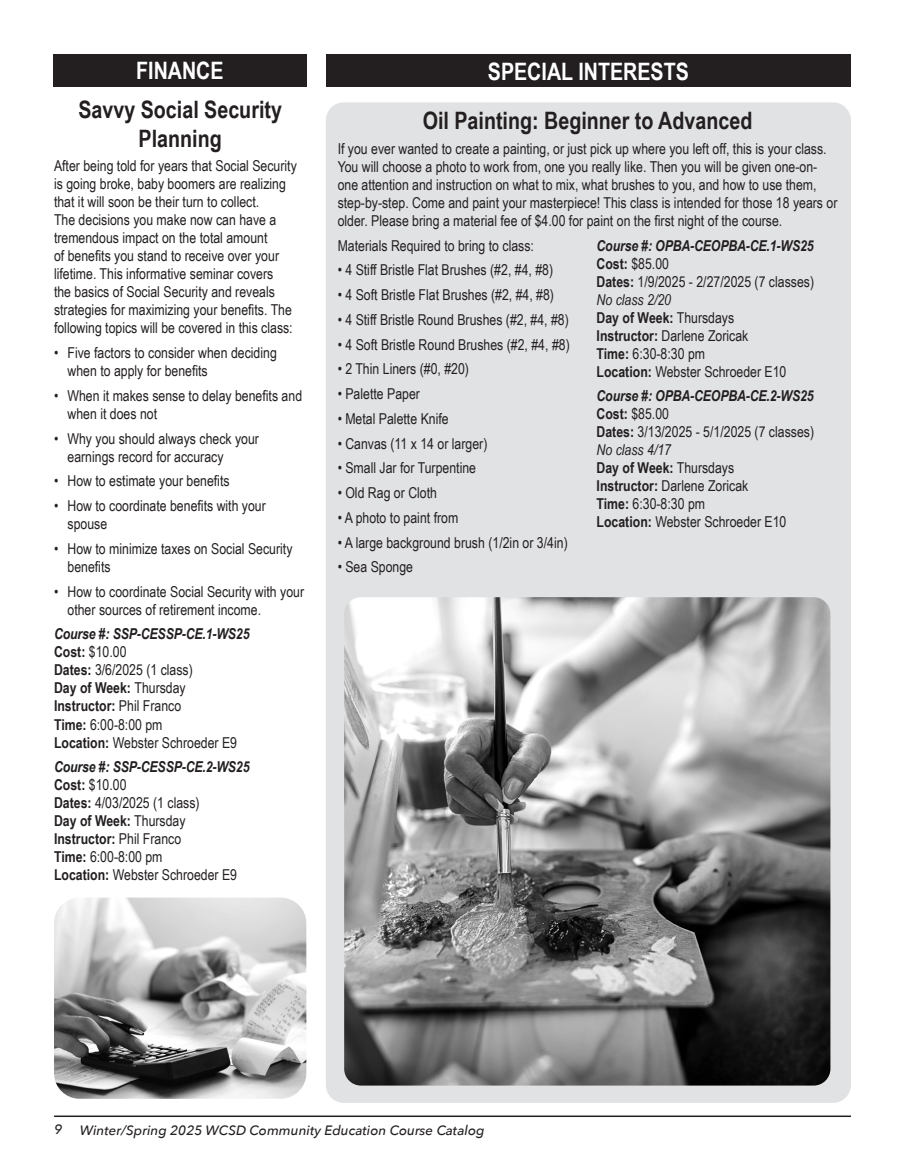
<style>
.page{position:relative;width:905px;height:1175px;background:#fff}
.page>*{position:absolute;margin:0;border:0;box-sizing:border-box;transform-origin:0 0}
.class_heading{font:700 24px/28.8px "Arial Narrow";color:#231f20;text-align:center}
.class_heading-2{font:700 24px "Arial Narrow";color:#fff}
.Body_text{font:15px/18px "Arial Narrow";color:#231f20}
.Body_text-2{font:700 15px "Arial Narrow";color:#231f20}
.course{font:italic 700 15px "Arial Narrow";letter-spacing:-.01em;color:#231f20}
.t1{font:italic 500 13.5px "Avenir Next";color:#231f20}
.s1{font-weight:700}
.s2{font-weight:400}
.s3{font-style:italic}
</style>
<div class="page">
<hr style="left:54px;top:1115px;width:796px;height:2px;background:#231f20">
<div style="left:326px;top:102px;width:525px;height:1000px;background:#e1e2e4;border-radius:18px"></div>
<div style="left:326px;top:54px;width:524px;height:32px;background:#231f20"></div>
<img style="left:344px;top:597px;width:486px;height:488px">
<div style="left:53px;top:54px;width:254px;height:32px;background:#231f20"></div>
<img style="left:54px;top:897px;width:252px;height:201px">
<p class="class_heading-2" style="left:136px;top:52px;width:89px">FINANCE</p>
<p class="class_heading" style="left:78px;top:94px;width:205px">Savvy Social Security<br>Planning</p>
<p class="Body_text" style="left:54px;top:156px;width:244px">After being told for years that Social Security is going broke, baby boomers are realizing that it will soon be their turn to collect.<br>The decisions you make now can have a tremendous impact on the total amount<br>of benefits you stand to receive over your lifetime. This informative seminar covers<br>the basics of Social Security and reveals strategies for maximizing your benefits. The following topics will be covered in this class:</p>
<p class="Body_text" style="left:68px;top:343px;width:211px;text-indent:-14px">• Five factors to consider when deciding when to apply for benefits</p>
<p class="Body_text" style="left:68px;top:386px;width:236px;text-indent:-14px">• When it makes sense to delay benefits and when it does not</p>
<p class="Body_text" style="left:68px;top:429px;width:193px;text-indent:-14px">• Why you should always check your earnings record for accuracy</p>
<p class="Body_text" style="left:54px;top:471px;width:177px">• How to estimate your benefits</p>
<p class="Body_text" style="left:68px;top:496px;width:200px;text-indent:-14px">• How to coordinate benefits with your spouse</p>
<p class="Body_text" style="left:68px;top:539px;width:226px;text-indent:-14px">• How to minimize taxes on Social Security benefits</p>
<p class="Body_text" style="left:68px;top:582px;width:238px;text-indent:-14px">• How to coordinate Social Security with your other sources of retirement income.</p>
<p class="course" style="left:54px;top:623px;width:197px">Course #: SSP-CESSP-CE.1-WS25</p>
<p class="Body_text" style="left:54px;top:642px;width:74px"><span class="s1">Cost:</span> $10.00</p>
<p class="Body_text" style="left:54px;top:660px;width:140px"><span class="s1">Dates:</span> 3/6/2025 (1 class)</p>
<p class="Body_text-2" style="left:54px;top:677px;width:133px">Day of Week: <span class="s2">Thursday</span></p>
<p class="Body_text-2" style="left:54px;top:695px;width:129px">Instructor: <span class="s2">Phil Franco</span></p>
<p class="Body_text" style="left:54px;top:714px;width:110px"><span class="s1">Time:</span> 6:00-8:00 pm</p>
<p class="Body_text" style="left:54px;top:732px;width:184px"><span class="s1">Location:</span> Webster Schroeder E9</p>
<p class="course" style="left:54px;top:755px;width:197px">Course #: SSP-CESSP-CE.2-WS25</p>
<p class="Body_text" style="left:54px;top:775px;width:74px"><span class="s1">Cost:</span> $10.00</p>
<p class="Body_text" style="left:54px;top:793px;width:147px"><span class="s1">Dates:</span> 4/03/2025 (1 class)</p>
<p class="Body_text-2" style="left:54px;top:809px;width:133px">Day of Week: <span class="s2">Thursday</span></p>
<p class="Body_text-2" style="left:54px;top:827px;width:129px">Instructor: <span class="s2">Phil Franco</span></p>
<p class="Body_text" style="left:54px;top:847px;width:110px"><span class="s1">Time:</span> 6:00-8:00 pm</p>
<p class="Body_text" style="left:54px;top:865px;width:184px"><span class="s1">Location:</span> Webster Schroeder E9</p>
<p class="class_heading-2" style="left:488px;top:53px;width:202px">SPECIAL INTERESTS</p>
<p class="class_heading" style="left:422px;top:105px;width:331px">Oil Painting: Beginner to Advanced</p>
<p class="Body_text" style="left:338px;top:139px;width:501px">If you ever wanted to create a painting, or just pick up where you left off, this is your class.<br>You will choose a photo to work from, one you really like. Then you will be given one-on&shy;one attention and instruction on what to mix, what brushes to you, and how to use them, step-by-step. Come and paint your masterpiece! This class is intended for those 18 years or older. Please bring a material fee of $4.00 for paint on the first night of the course.</p>
<p class="Body_text" style="left:338px;top:236px;width:198px">Materials Required to bring to class:</p>
<p class="Body_text" style="left:338px;top:260px;width:217px">• 4 Stiff Bristle Flat Brushes (#2, #4, #8)</p>
<p class="Body_text" style="left:338px;top:285px;width:218px">• 4 Soft Bristle Flat Brushes (#2, #4, #8)</p>
<p class="Body_text" style="left:338px;top:310px;width:233px">• 4 Stiff Bristle Round Brushes (#2, #4, #8)</p>
<p class="Body_text" style="left:338px;top:335px;width:233px">• 4 Soft Bristle Round Brushes (#2, #4, #8)</p>
<p class="Body_text" style="left:338px;top:359px;width:133px">• 2 Thin Liners (#0, #20)</p>
<p class="Body_text" style="left:338px;top:384px;width:84px">• Palette Paper</p>
<p class="Body_text" style="left:338px;top:409px;width:112px">• Metal Palette Knife</p>
<p class="Body_text" style="left:338px;top:434px;width:151px">• Canvas (11 x 14 or larger)</p>
<p class="Body_text" style="left:338px;top:458px;width:140px">• Small Jar for Turpentine</p>
<p class="Body_text" style="left:338px;top:483px;width:101px">• Old Rag or Cloth</p>
<p class="Body_text" style="left:338px;top:508px;width:122px">• A photo to paint from</p>
<p class="Body_text" style="left:338px;top:533px;width:231px">• A large background brush (1/2in or 3/4in)</p>
<p class="Body_text" style="left:338px;top:557px;width:77px">• Sea Sponge</p>
<p class="course" style="left:596px;top:234px;width:218px">Course #: OPBA-CEOPBA-CE.1-WS25</p>
<p class="Body_text" style="left:596px;top:254px;width:74px"><span class="s1">Cost:</span> $85.00</p>
<p class="Body_text" style="left:596px;top:272px;width:219px"><span class="s1">Dates:</span> 1/9/2025 - 2/27/2025 (7 classes)<br><span class="s3">No class 2/20</span></p>
<p class="Body_text-2" style="left:596px;top:306px;width:139px">Day of Week: <span class="s2">Thursdays</span></p>
<p class="Body_text" style="left:596px;top:326px;width:153px"><span class="s1">Instructor:</span> Darlene Zoricak</p>
<p class="Body_text" style="left:596px;top:344px;width:110px"><span class="s1">Time:</span> 6:30-8:30 pm</p>
<p class="Body_text" style="left:596px;top:362px;width:191px"><span class="s1">Location:</span> Webster Schroeder E10</p>
<p class="course" style="left:596px;top:385px;width:218px">Course #: OPBA-CEOPBA-CE.2-WS25</p>
<p class="Body_text" style="left:596px;top:404px;width:74px"><span class="s1">Cost:</span> $85.00</p>
<p class="Body_text" style="left:596px;top:422px;width:219px"><span class="s1">Dates:</span> 3/13/2025 - 5/1/2025 (7 classes)<br><span class="s3">No class 4/17</span></p>
<p class="Body_text-2" style="left:596px;top:457px;width:139px">Day of Week: <span class="s2">Thursdays</span></p>
<p class="Body_text" style="left:596px;top:476px;width:153px"><span class="s1">Instructor:</span> Darlene Zoricak</p>
<p class="Body_text" style="left:596px;top:494px;width:110px"><span class="s1">Time:</span> 6:30-8:30 pm</p>
<p class="Body_text" style="left:596px;top:512px;width:191px"><span class="s1">Location:</span> Webster Schroeder E10</p>
<p class="t1" style="left:54px;top:1117px;width:10px">9</p>
<p class="t1" style="left:80px;top:1118px;width:406px">Winter/Spring 2025 WCSD Community Education Course Catalog</p>
</div>
